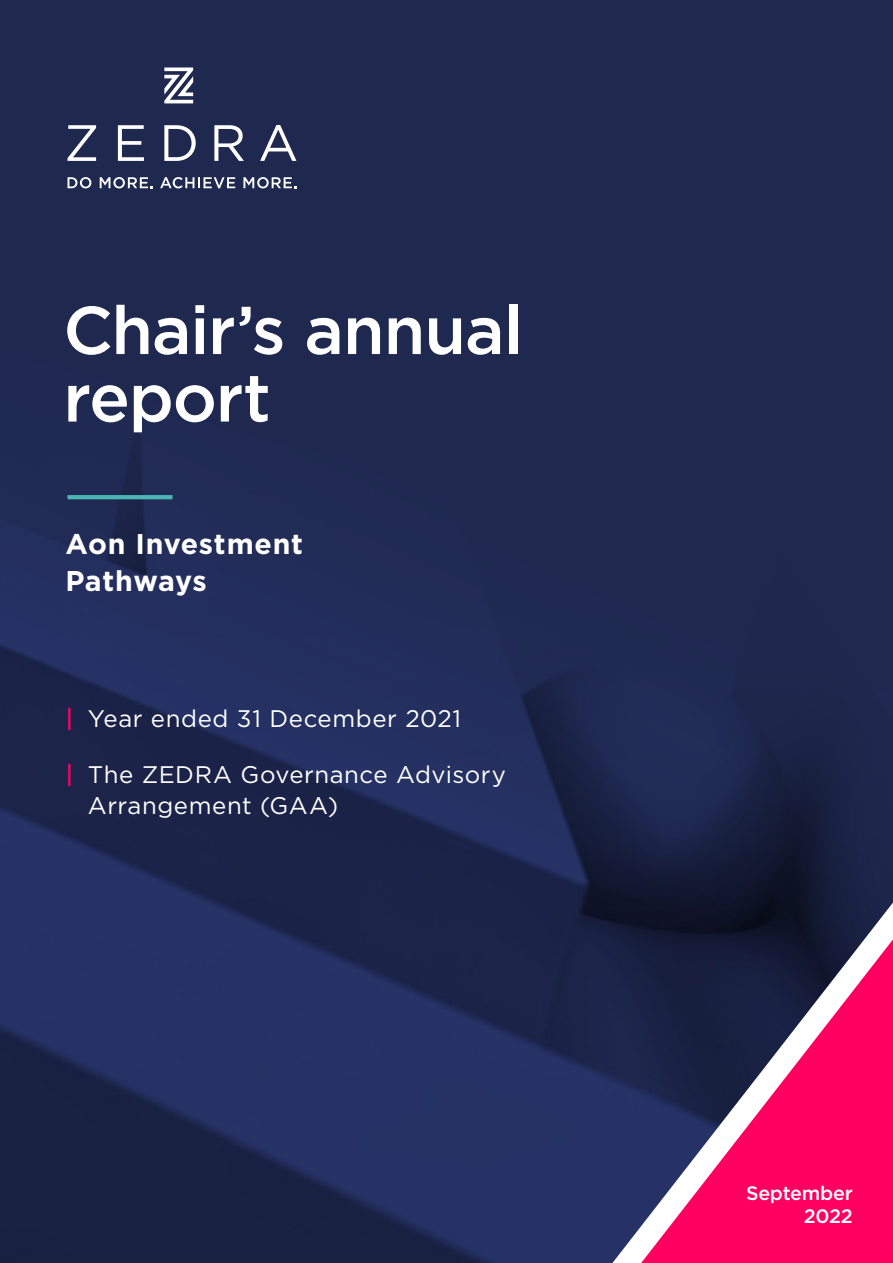
<style>
.page{position:relative;width:893px;height:1263px;background:#fff}
.page>*{position:absolute;margin:0;border:0;box-sizing:border-box;transform-origin:0 0}
.t1{font:500 67.5px/67.5px "Gotham";letter-spacing:-.02em;color:#fff}
.t2{font:700 28.5px/37.3px "Gotham";letter-spacing:.02em;color:#fff}
.t3{font:24px/31.5px "Gotham";letter-spacing:.025em;color:#fff}
.t4{font:500 19.5px/22.5px "Gotham";letter-spacing:-.01em;color:#fff;text-align:right}
.s1{font-weight:500;color:#ff0061}
</style>
<div class="page">
<img style="left:0;top:0;width:893px;height:1263px">
<svg style="left:612px;top:902px;width:281px;height:361px;background:#242b4b"></svg>
<svg style="left:641px;top:939px;width:252px;height:324px;background:#a32967"></svg>
<svg style="left:68px;top:125px;width:228px;height:36px"></svg>
<svg style="left:164px;top:68px;width:29px;height:35px"></svg>
<svg style="left:68px;top:177px;width:23px;height:11px"></svg>
<svg style="left:100px;top:177px;width:53px;height:11px"></svg>
<svg style="left:160px;top:177px;width:75px;height:11px"></svg>
<svg style="left:243px;top:177px;width:53px;height:11px"></svg>
<hr style="left:68px;top:495px;width:104px;height:4px;background:#4ab5b3">
<h1 class="t1" style="left:63px;top:296px;width:461px">Chair’s annual report</h1>
<p class="t2" style="left:65px;top:525px;width:239px">Aon Investment<br>Pathways</p>
<p class="t3" style="left:65px;top:702px;width:397px"><span class="s1">|</span> Year ended 31 December 2021</p>
<p class="t3" style="left:88px;top:758px;width:419px;text-indent:-22px"><span class="s1">|</span> The ZEDRA Governance Advisory<br>Arrangement (GAA)</p>
<p class="t4" style="left:746px;top:1182px;width:108px">September<br>2022</p>
</div>
